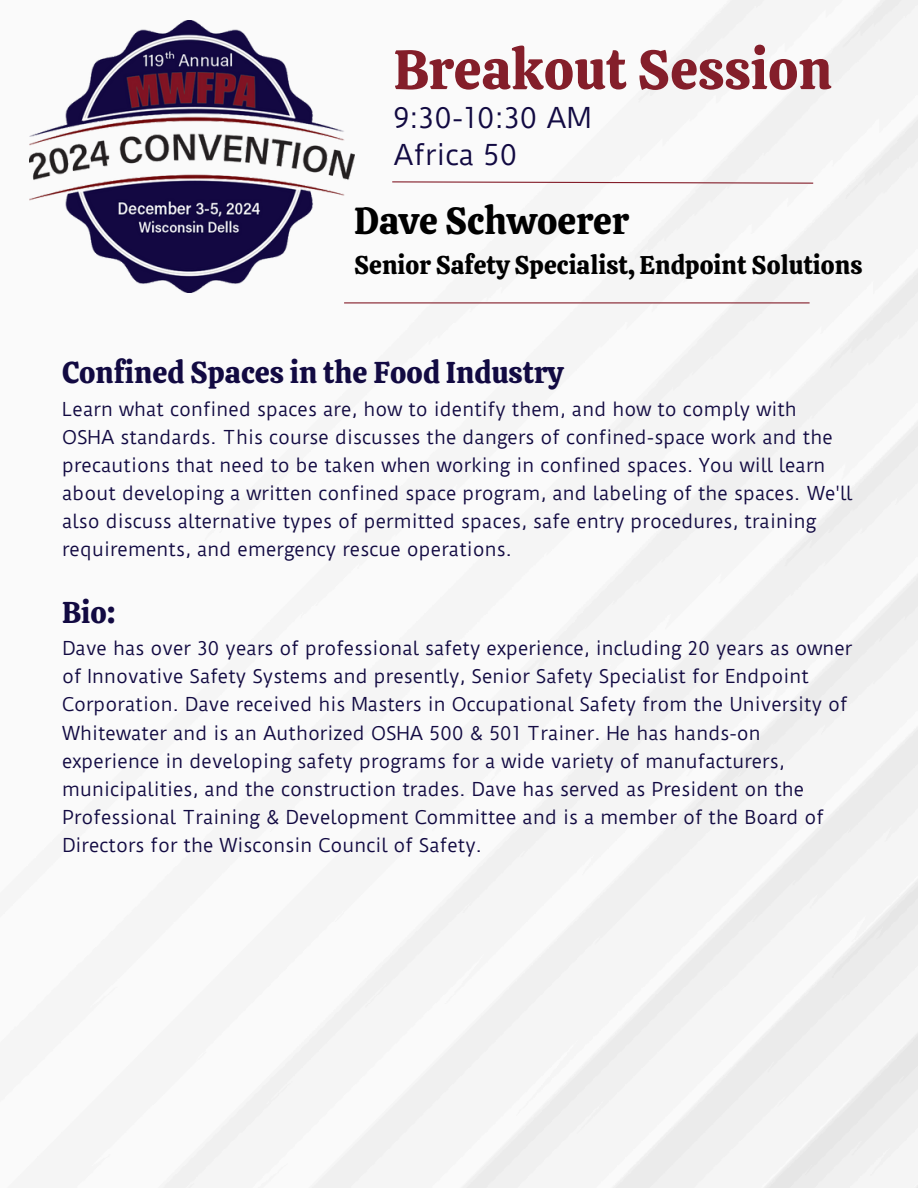
<style>
.page{position:relative;width:918px;height:1188px;background:#fff}
.page>*{position:absolute;margin:0;border:0;box-sizing:border-box;transform-origin:0 0}
.t1{font:55.5px "Calistoga";color:#841e2a}
.t2{font:37.5px "Calistoga";color:#000}
.t3{font:30px "Calistoga";color:#120a42}
.t4{font:27px/37.2px "Duru Sans";color:#120a42}
.t5{font:25.5px "Calistoga";color:#000}
.t6{font:18px/28.2px "Duru Sans";color:#120a42}
</style>
<div class="page">
<img style="left:29px;top:0;width:889px;height:1188px">
<img style="left:30px;top:20px;width:325px;height:272px">
<svg style="left:391px;top:181px;width:423px;height:3px"></svg>
<hr style="left:344px;top:302px;width:466px;height:1px;background:#841e2a">
<h1 class="t1" style="left:394px;top:34px;width:440px">Breakout Session</h1>
<h2 class="t4" style="left:394px;top:100px;width:199px">9:30-10:30 AM<br>Africa 50</h2>
<h3 class="t2" style="left:354px;top:197px;width:276px">Dave Schwoerer</h3>
<h3 class="t5" style="left:354px;top:248px;width:510px">Senior Safety Specialist, Endpoint Solutions</h3>
<h2 class="t3" style="left:62px;top:353px;width:503px">Confined Spaces in the Food Industry</h2>
<p class="t6" style="left:62px;top:395px;width:792px">Learn what confined spaces are, how to identify them, and how to comply with OSHA standards. This course discusses the dangers of confined-space work and the precautions that need to be taken when working in confined spaces. You will learn about developing a written confined space program, and labeling of the spaces. We'll also discuss alternative types of permitted spaces, safe entry procedures, training requirements, and emergency rescue operations.</p>
<p class="t3" style="left:62px;top:592px;width:55px">Bio:</p>
<h2 class="t6" style="left:62px;top:635px;width:792px">Dave has over 30 years of professional safety experience, including 20 years as owner of Innovative Safety Systems and presently, Senior Safety Specialist for Endpoint Corporation. Dave received his Masters in Occupational Safety from the University of Whitewater and is an Authorized OSHA 500 &amp; 501 Trainer. He has hands-on experience in developing safety programs for a wide variety of manufacturers, municipalities, and the construction trades. Dave has served as President on the Professional Training &amp; Development Committee and is a member of the Board of Directors for the Wisconsin Council of Safety.</h2>
</div>
